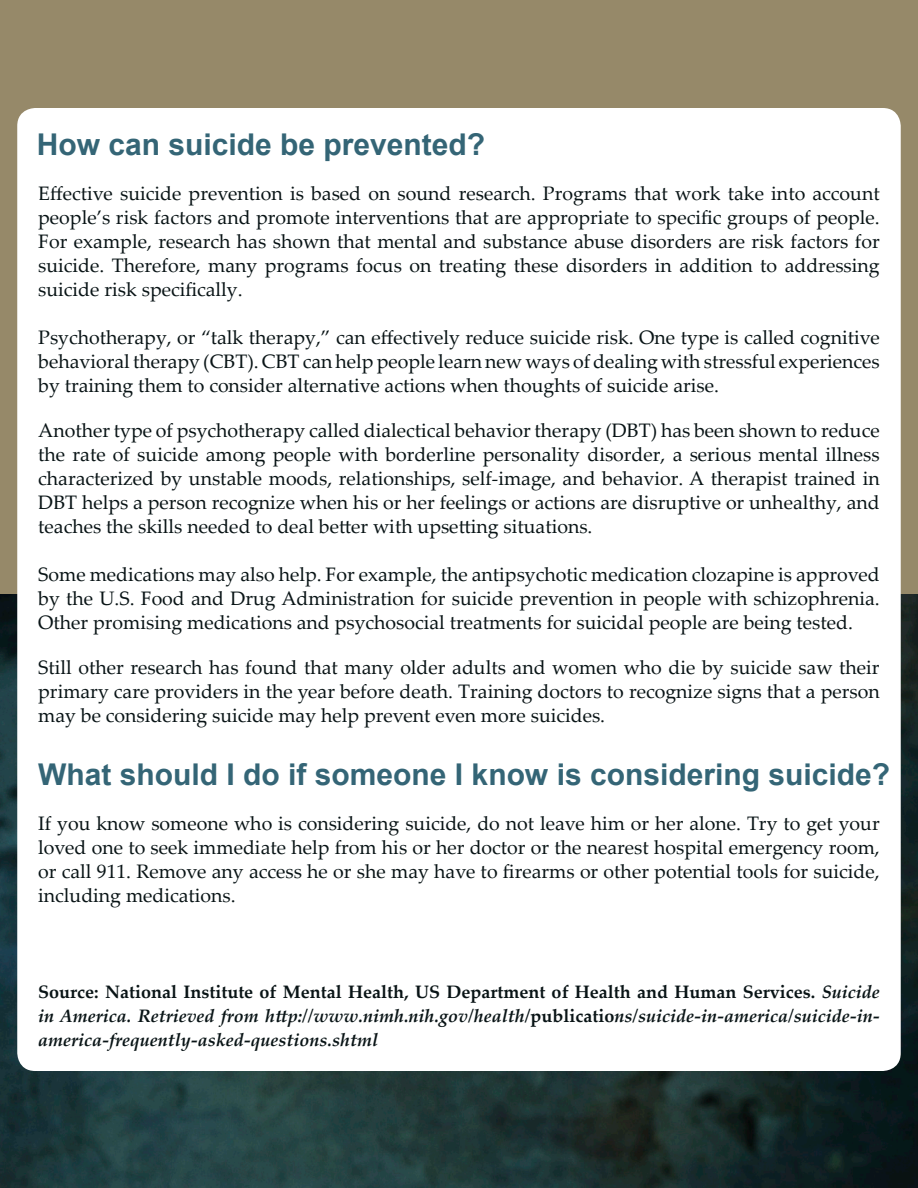
<style>
.page{position:relative;width:918px;height:1188px;background:#fff}
.page>*{position:absolute;margin:0;border:0;box-sizing:border-box;transform-origin:0 0}
.t1{font:700 30px "Arial";color:#346576}
.t2{font:19.5px/24px "Palatino Linotype";color:#091416;text-align:justify}
.t3{font:italic 700 18px/24px "Palatino Linotype";color:#091416;text-align:justify}
.s1{font-style:normal}
</style>
<div class="page">
<div style="left:0;top:0;width:918px;height:594px;background:#968969"></div>
<img style="left:0;top:594px;width:918px;height:594px">
<div style="left:17px;top:108px;width:884px;height:963px;background:#fff;border-radius:18px"></div>
<p class="t1" style="left:37px;top:125px;width:450px">How can suicide be prevented?</p>
<p class="t2" style="left:38px;top:181px;width:843px">Effective suicide prevention is based on sound research. Programs that work take into account people’s risk factors and promote interventions that are appropriate to specific groups of people.<br>For example, research has shown that mental and substance abuse disorders are risk factors for suicide. Therefore, many programs focus on treating these disorders in addition to addressing suicide risk specifically.</p>
<p class="t2" style="left:38px;top:325px;width:843px">Psychotherapy, or “talk therapy,” can effectively reduce suicide risk. One type is called cognitive behavioral therapy (CBT). CBT can help people learn new ways of dealing with stressful experiences by training them to consider alternative actions when thoughts of suicide arise.</p>
<p class="t2" style="left:38px;top:418px;width:843px">Another type of psychotherapy called dialectical behavior therapy (DBT) has been shown to reduce the rate of suicide among people with borderline personality disorder, a serious mental illness characterized by unstable moods, relationships, self-image, and behavior. A therapist trained in DBT helps a person recognize when his or her feelings or actions are disruptive or unhealthy, and teaches the skills needed to deal better with upsetting situations.</p>
<p class="t2" style="left:38px;top:562px;width:843px">Some medications may also help. For example, the antipsychotic medication clozapine is approved</p>
<p class="t2" style="left:38px;top:586px;width:843px">by the U.S. Food and Drug Administration for suicide prevention in people with schizophrenia.<br>Other promising medications and psychosocial treatments for suicidal people are being tested.</p>
<p class="t2" style="left:38px;top:655px;width:843px">Still other research has found that many older adults and women who die by suicide saw their primary care providers in the year before death. Training doctors to recognize signs that a person may be considering suicide may help prevent even more suicides.</p>
<p class="t1" style="left:38px;top:755px;width:853px">What should I do if someone I know is considering suicide?</p>
<p class="t2" style="left:38px;top:811px;width:843px">If you know someone who is considering suicide, do not leave him or her alone. Try to get your loved one to seek immediate help from his or her doctor or the nearest hospital emergency room, or call 911. Remove any access he or she may have to firearms or other potential tools for suicide, including medications.</p>
<p class="t3" style="left:38px;top:980px;width:843px"><span class="s1">Source: National Institute of Mental Health, US Department of Health and Human Services.</span> Suicide in America. Retrieved from http://www.nimh.nih.gov/health/<span class="s1">publicatio</span>ns/suicide-in-america/suicide-in&shy;america-frequently-asked-questions.shtml</p>
</div>
